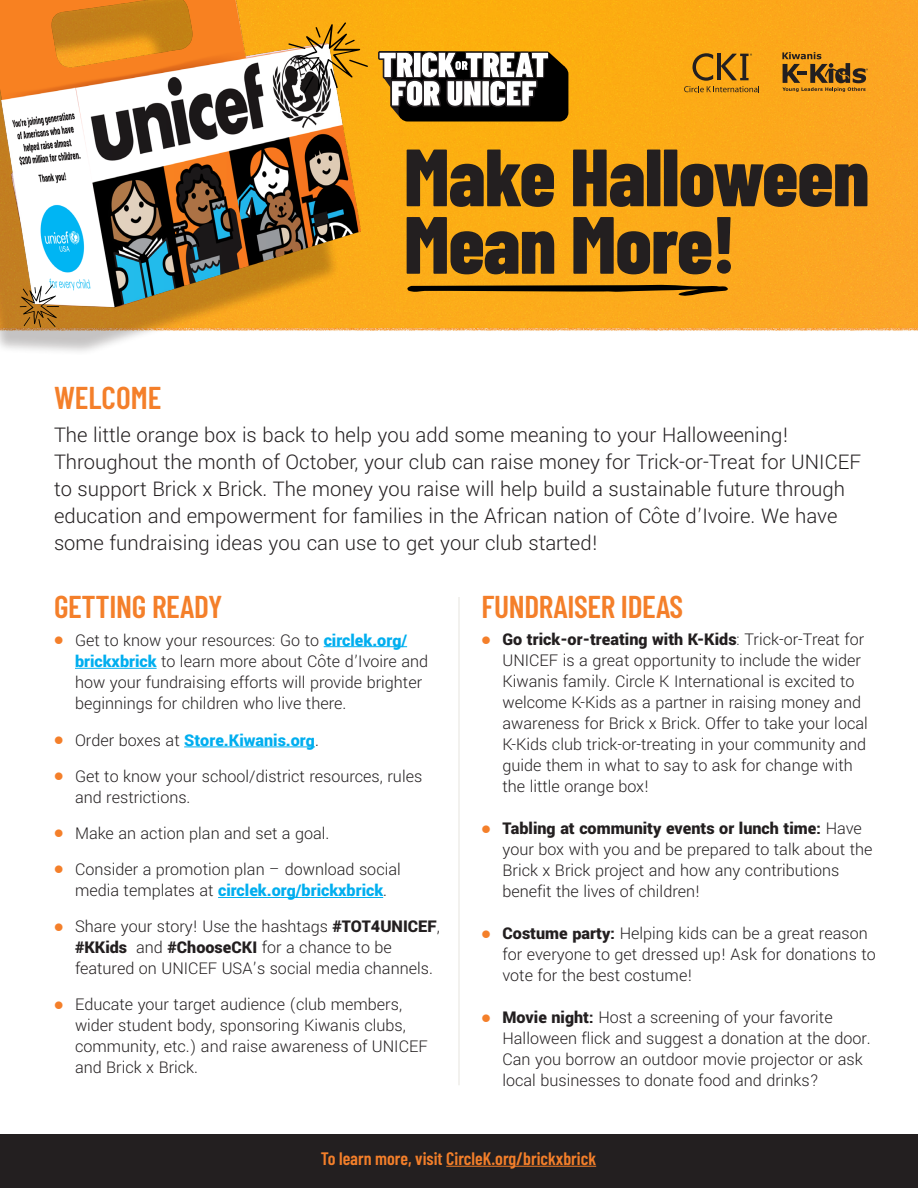
<style>
.page{position:relative;width:918px;height:1188px;background:#fff}
.page>*{position:absolute;margin:0;border:0;box-sizing:border-box;transform-origin:0 0}
.UUSA_H1{font:800 81px/67.5px "Barlow Condensed";letter-spacing:-.01em;color:#231f20}
.UUSA_H2{font:600 31.5px "Barlow Condensed";letter-spacing:-.01em;color:#f47f2a}
.UUSA_intro_TX{font:300 22.5px/27px "Yantramanav";color:#231f20}
.UUSA_TX_BL{font:300 18px/21px "Yantramanav";color:#231f20}
.UUSA_CTA_line{font:600 18px "Barlow Condensed";color:#f47f2a}
.UUSA_TX_BL-2{font:900 18px "Yantramanav";color:#00aeef}
.s1{font-weight:900;color:#00aeef}
.s2{font-weight:300;color:#231f20}
.s3{font-weight:900}
</style>
<div class="page">
<div style="left:0;top:1134px;width:918px;height:54px;background:#231f20"></div>
<img style="left:360px;top:0;width:558px;height:331px">
<hr style="left:446px;top:1166px;width:150px;height:1px;background:#f47f2a">
<hr style="left:324px;top:646px;width:83px;height:1px;background:#00aeef">
<hr style="left:75px;top:668px;width:82px;height:1px;background:#00aeef">
<hr style="left:184px;top:747px;width:131px;height:1px;background:#00aeef">
<hr style="left:218px;top:897px;width:165px;height:1px;background:#00aeef">
<div style="left:399px;top:65px;width:169px;height:57px;background:#000;border-radius:9px"></div>
<svg style="left:378px;top:51px;width:188px;height:68px"></svg>
<img style="left:0;top:0;width:360px;height:352px">
<svg style="left:288px;top:22px;width:80px;height:71px;background:#bf923c"></svg>
<svg style="left:20px;top:285px;width:39px;height:42px"></svg>
<svg style="left:407px;top:285px;width:321px;height:12px;background:#83590e"></svg>
<hr style="left:459px;top:597px;width:1px;height:488px;background:#e6e4df">
<svg style="left:782px;top:52px;width:86px;height:40px;background:#b4791e"></svg>
<svg style="left:684px;top:53px;width:76px;height:39px;background:#cb8a18"></svg>
<p class="UUSA_H1" style="left:404px;top:140px;width:467px">Make Halloween<br>Mean More!</p>
<p class="UUSA_H2" style="left:54px;top:375px;width:109px">WELCOME</p>
<p class="UUSA_intro_TX" style="left:54px;top:421px;width:809px">The little orange box is back to help you add some meaning to your Halloweening!<br>Throughout the month of October, your club can raise money for Trick-or-Treat for UNICEF to support Brick x Brick. The money you raise will help build a sustainable future through education and empowerment for families in the African nation of Côte d’Ivoire. We have some fundraising ideas you can use to get your club started!</p>
<p class="UUSA_H2" style="left:54px;top:584px;width:170px">GETTING READY</p>
<p class="UUSA_TX_BL" style="left:75px;top:629px;width:355px">Get to know your resources: Go to <span class="s1">circlek.org/ brickxbrick</span> to learn more about Côte d’Ivoire and how your fundraising efforts will provide brighter beginnings for children who live there.</p>
<p class="UUSA_TX_BL-2" style="left:75px;top:729px;width:245px"><span class="s2">Order boxes at</span> Store.Kiwanis.org<span class="s2">.</span></p>
<p class="UUSA_TX_BL" style="left:75px;top:766px;width:349px">Get to know your school/district resources, rules and restrictions.</p>
<p class="UUSA_TX_BL" style="left:75px;top:823px;width:256px">Make an action plan and set a goal.</p>
<p class="UUSA_TX_BL" style="left:75px;top:858px;width:327px;line-height:21.6px">Consider a promotion plan – download social media templates at <span class="s1">circlek.org/brickxbrick</span>.</p>
<p class="UUSA_TX_BL" style="left:75px;top:916px;width:366px">Share your story! Use the hashtags <span class="s3">#TOT4UNICEF</span>, <span class="s3">#KKids</span> and <span class="s3">#ChooseCKI</span> for a chance to be featured on UNICEF USA’s social media channels.</p>
<p class="UUSA_TX_BL" style="left:75px;top:994px;width:354px">Educate your target audience (club members, wider student body, sponsoring Kiwanis clubs, community, etc.) and raise awareness of UNICEF and Brick x Brick.</p>
<p class="UUSA_H2" style="left:482px;top:584px;width:203px">FUNDRAISER IDEAS</p>
<p class="UUSA_TX_BL" style="left:502px;top:629px;width:367px"><span class="s3">Go trick-or-treating with K-Kids</span>: Trick-or-Treat for UNICEF is a great opportunity to include the wider Kiwanis family. Circle K International is excited to welcome K-Kids as a partner in raising money and awareness for Brick x Brick. Offer to take your local K-Kids club trick-or-treating in your community and guide them in what to say to ask for change with the little orange box!</p>
<p class="UUSA_TX_BL" style="left:502px;top:818px;width:372px"><span class="s3">Tabling at community events or lunch time:</span> Have your box with you and be prepared to talk about the Brick x Brick project and how any contributions benefit the lives of children!</p>
<p class="UUSA_TX_BL" style="left:502px;top:923px;width:375px"><span class="s3">Costume party:</span> Helping kids can be a great reason for everyone to get dressed up! Ask for donations to vote for the best costume!</p>
<p class="UUSA_TX_BL" style="left:502px;top:1007px;width:370px"><span class="s3">Movie night:</span> Host a screening of your favorite Halloween flick and suggest a donation at the door.<br>Can you borrow an outdoor movie projector or ask local businesses to donate food and drinks?</p>
<p class="UUSA_CTA_line" style="left:321px;top:1146px;width:277px">To learn more, visit CircleK.org/brickxbrick</p>
</div>
